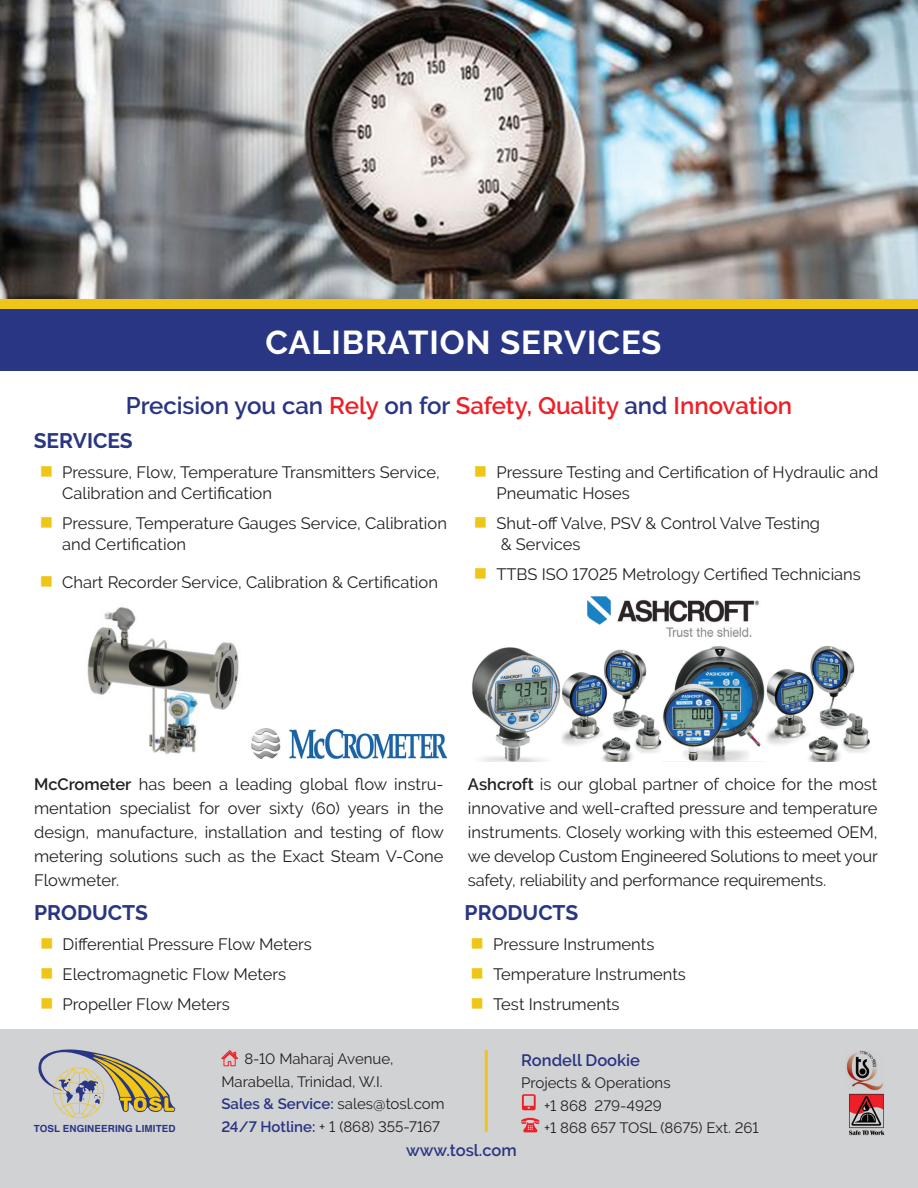
<style>
.page{position:relative;width:918px;height:1188px;background:#fff}
.page>*{position:absolute;margin:0;border:0;box-sizing:border-box;transform-origin:0 0}
.t1{font:700 33px "Raleway";letter-spacing:.025em;color:#fff}
.t2{font:600 24px "Raleway";color:#ee1f26}
.t3{font:700 21px "Raleway";color:#293683}
.t4{font:16.5px/24px "Raleway";color:#231f20}
.t5{font:600 16.5px "Raleway";color:#293582}
.t6{font:15px/22.5px "Raleway";color:#231f20}
.t7{font:700 9.9px "Helvetica";letter-spacing:.01em;color:#293683}
.s1{color:#293582}
.s2{color:#efc618}
.s3{font-weight:600}
.s4{font-weight:600;color:#293582}
</style>
<div class="page">
<div style="left:0;top:1029px;width:918px;height:159px;background:#d1d2d4"></div>
<div style="left:0;top:298px;width:918px;height:11px;background:#efc618"></div>
<div style="left:0;top:309px;width:918px;height:61px;background:#293683"></div>
<img style="left:849px;top:1093px;width:35px;height:42px">
<img style="left:846px;top:1050px;width:37px;height:41px">
<img style="left:587px;top:596px;width:172px;height:40px">
<img style="left:472px;top:645px;width:398px;height:117px">
<img style="left:87px;top:607px;width:152px;height:148px">
<img style="left:0;top:0;width:918px;height:298px">
<img style="left:252px;top:729px;width:195px;height:29px">
<svg style="left:521px;top:1118px;width:19px;height:14px"></svg>
<svg style="left:221px;top:1050px;width:17px;height:17px"></svg>
<svg style="left:522px;top:1094px;width:14px;height:16px"></svg>
<hr style="left:485px;top:1050px;width:3px;height:82px;background:#efc618">
<svg style="left:38px;top:1049px;width:138px;height:69px"></svg>
<h1 class="t1" style="left:265px;top:324px;width:398px">CALIBRATION SERVICES</h1>
<h2 class="t2" style="left:126px;top:392px;width:668px"><span class="s1">Precision you can</span> Rely <span class="s1">on for</span> Safety, Quality <span class="s1">and</span> Innovation</h2>
<p class="t3" style="left:34px;top:429px;width:100px">SERVICES</p>
<p class="t4" style="left:62px;top:462px;width:379px;line-height:21px;text-indent:-23px"><span class="s2">■</span> Pressure, Flow, Temperature Transmitters Service,<br>Calibration and Certification</p>
<p class="t4" style="left:62px;top:513px;width:386px;line-height:21px;text-indent:-23px"><span class="s2">■</span> Pressure, Temperature Gauges Service, Calibration and Certification</p>
<p class="t4" style="left:40px;top:570px;width:400px"><span class="s2">■</span> Chart Recorder Service, Calibration &amp; Certification</p>
<p class="t4" style="left:496px;top:462px;width:383px;line-height:21px;text-indent:-23px"><span class="s2">■</span> Pressure Testing and Certification of Hydraulic and<br>Pneumatic Hoses</p>
<p class="t4" style="left:501px;top:513px;width:321px;line-height:21px;text-indent:-27px"><span class="s2">■</span> Shut-off Valve, PSV &amp; Control Valve Testing &amp; Services</p>
<p class="t4" style="left:474px;top:562px;width:388px"><span class="s2">■</span> TTBS ISO 17025 Metrology Certified Technicians</p>
<p class="t4" style="left:34px;top:772px;width:411px;text-align:justify"><span class="s3">McCrometer</span> has been a leading global flow instru&shy;mentation specialist for over sixty (60) years in the design, manufacture, installation and testing of flow metering solutions such as the Exact Steam V-Cone Flowmeter.</p>
<p class="t4" style="left:468px;top:772px;width:411px;text-align:justify"><span class="s3">Ashcroft</span> is our global partner of choice for the most innovative and well-crafted pressure and temperature instruments. Closely working with this esteemed OEM, we develop Custom Engineered Solutions to meet your safety, reliability and performance requirements.</p>
<p class="t3" style="left:34px;top:900px;width:115px">PRODUCTS</p>
<p class="t4" style="left:40px;top:932px;width:273px"><span class="s2">■</span> Differential Pressure Flow Meters</p>
<p class="t4" style="left:40px;top:962px;width:248px"><span class="s2">■</span> Electromagnetic Flow Meters</p>
<p class="t4" style="left:40px;top:992px;width:191px"><span class="s2">■</span> Propeller Flow Meters</p>
<p class="t3" style="left:465px;top:900px;width:115px">PRODUCTS</p>
<p class="t4" style="left:471px;top:932px;width:185px"><span class="s2">■</span> Pressure Instruments</p>
<p class="t4" style="left:471px;top:962px;width:217px"><span class="s2">■</span> Temperature Instruments</p>
<p class="t4" style="left:471px;top:992px;width:150px"><span class="s2">■</span> Test Instruments</p>
<p class="t7" style="left:34px;top:1120px;width:143px">TOSL ENGINEERING LIMITED</p>
<p class="t6" style="left:221px;top:1048px;width:225px;text-indent:23px">8-10 Maharaj Avenue,<br>Marabella, Trinidad, W.I.<br><span class="s4">Sales &amp; Service:</span> sales@tosl.com<br><span class="s4">24/7 Hotline:</span> + 1 (868) 355-7167</p>
<p class="t5" style="left:521px;top:1050px;width:120px">Rondell Dookie</p>
<p class="t6" style="left:544px;top:1072px;width:216px;text-indent:-23px">Projects &amp; Operations<br>+1 868 279-4929<br>+1 868 657 TOSL (8675) Ext. 261</p>
<p class="t5" style="left:406px;top:1140px;width:112px">www.tosl.com</p>
</div>
